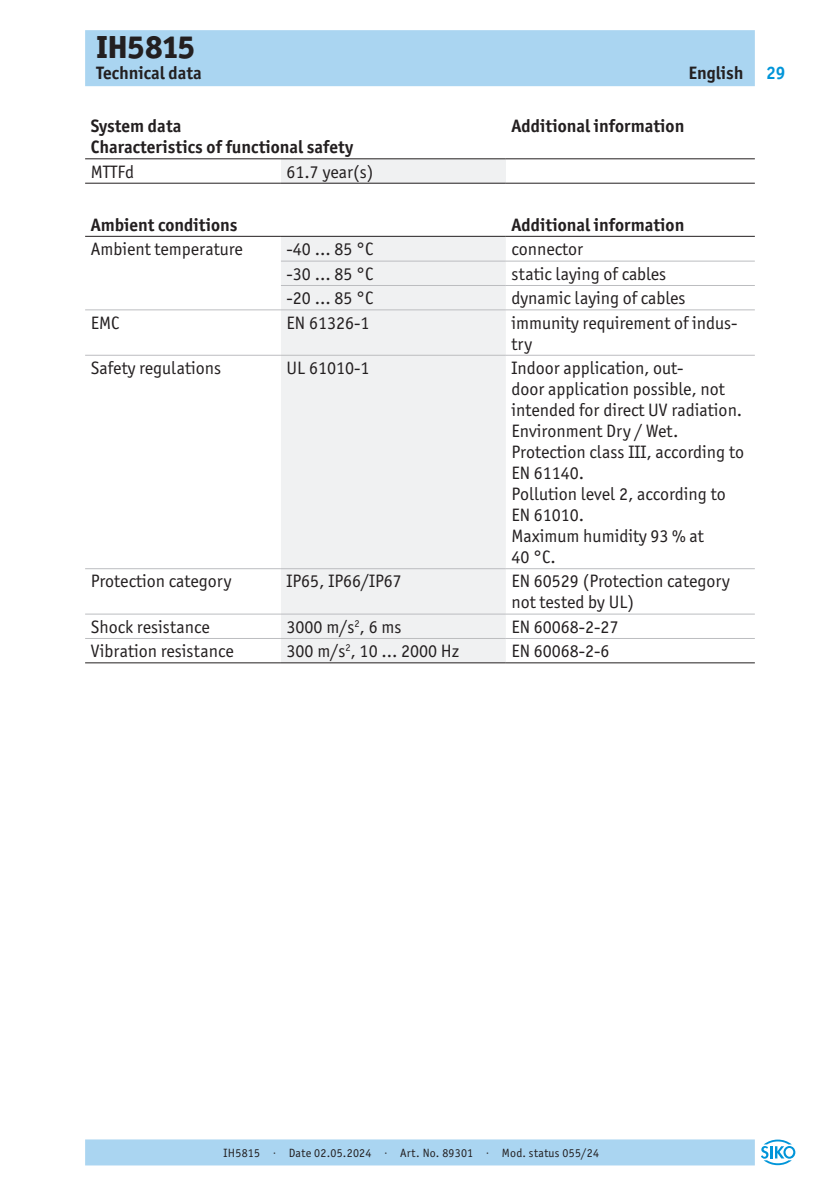
<style>
.page{position:relative;width:840px;height:1191px;background:#fff}
.page>*{position:absolute;margin:0;border:0;box-sizing:border-box;transform-origin:0 0}
.t1{font:800 32px "Officina Sans ITC Pro";color:#231f20}
._05__Book{font:18px/21px "Officina Sans ITC Pro";color:#231f20}
._05__Bold{font:700 18px "Officina Sans ITC Pro";color:#231f20}
.t2{font:700 18px "Officina Sans ITC Pro";color:#0095d9}
.t3{font:12px "Officina Sans ITC Pro";letter-spacing:.02em;color:#231f20}
</style>
<div class="page">
<div style="left:85px;top:30px;width:669px;height:56px;background:#aad5f1"></div>
<div style="left:85px;top:1139px;width:669px;height:26px;background:#aad5f1"></div>
<svg style="left:761px;top:1139px;width:33px;height:26px"></svg>
<div style="left:281px;top:159px;width:224px;height:24px;background:#f0f1f2"></div>
<hr style="left:85px;top:158px;width:196px;height:1px;background:#231f20">
<hr style="left:281px;top:158px;width:224px;height:1px;background:#231f20">
<hr style="left:505px;top:158px;width:249px;height:1px;background:#231f20">
<hr style="left:85px;top:183px;width:196px;height:1px;background:#231f20">
<hr style="left:281px;top:183px;width:224px;height:1px;background:#231f20">
<hr style="left:505px;top:183px;width:249px;height:1px;background:#231f20">
<div style="left:281px;top:237px;width:224px;height:425px;background:#f0f1f2"></div>
<hr style="left:85px;top:236px;width:196px;height:1px;background:#231f20">
<hr style="left:281px;top:236px;width:224px;height:1px;background:#231f20">
<hr style="left:505px;top:236px;width:249px;height:1px;background:#231f20">
<hr style="left:281px;top:309px;width:224px;height:1px;background:#bcbdc0">
<hr style="left:505px;top:309px;width:249px;height:1px;background:#bcbdc0">
<hr style="left:281px;top:355px;width:224px;height:1px;background:#bcbdc0">
<hr style="left:505px;top:355px;width:249px;height:1px;background:#bcbdc0">
<hr style="left:281px;top:568px;width:224px;height:1px;background:#bcbdc0">
<hr style="left:505px;top:568px;width:249px;height:1px;background:#bcbdc0">
<hr style="left:85px;top:613px;width:196px;height:1px;background:#bcbdc0">
<hr style="left:281px;top:613px;width:224px;height:1px;background:#bcbdc0">
<hr style="left:505px;top:613px;width:249px;height:1px;background:#bcbdc0">
<hr style="left:85px;top:638px;width:196px;height:1px;background:#bcbdc0">
<hr style="left:281px;top:638px;width:224px;height:1px;background:#bcbdc0">
<hr style="left:505px;top:638px;width:249px;height:1px;background:#bcbdc0">
<hr style="left:85px;top:662px;width:196px;height:1px;background:#231f20">
<hr style="left:281px;top:662px;width:224px;height:1px;background:#231f20">
<hr style="left:505px;top:662px;width:249px;height:1px;background:#231f20">
<hr style="left:85px;top:309px;width:196px;height:1px;background:#bcbdc0">
<hr style="left:85px;top:355px;width:196px;height:1px;background:#bcbdc0">
<hr style="left:85px;top:568px;width:196px;height:1px;background:#bcbdc0">
<hr style="left:281px;top:261px;width:224px;height:1px;background:#bcbdc0">
<hr style="left:505px;top:261px;width:249px;height:1px;background:#bcbdc0">
<hr style="left:281px;top:285px;width:224px;height:1px;background:#bcbdc0">
<hr style="left:505px;top:285px;width:249px;height:1px;background:#bcbdc0">
<h1 class="t1" style="left:96px;top:26px;width:100px">IH5815</h1>
<p class="_05__Bold" style="left:96px;top:62px;width:107px">Technical data</p>
<p class="_05__Bold" style="left:688px;top:62px;width:57px">English</p>
<p class="_05__Bold" style="left:91px;top:115px;width:92px">System data</p>
<p class="_05__Bold" style="left:91px;top:136px;width:264px">Characteristics of functional safety</p>
<p class="_05__Bold" style="left:511px;top:115px;width:174px">Additional information</p>
<p class="_05__Book" style="left:91px;top:161px;width:45px">MTTFd</p>
<p class="_05__Book" style="left:286px;top:161px;width:88px">61.7 year(s)</p>
<p class="_05__Bold" style="left:91px;top:213px;width:148px">Ambient conditions</p>
<p class="_05__Bold" style="left:511px;top:213px;width:174px">Additional information</p>
<p class="_05__Book" style="left:91px;top:239px;width:153px">Ambient temperature</p>
<p class="_05__Book" style="left:286px;top:239px;width:88px">-40 … 85 °C</p>
<p class="_05__Book" style="left:511px;top:239px;width:73px">connector</p>
<p class="_05__Book" style="left:286px;top:263px;width:88px">-30 … 85 °C</p>
<p class="_05__Book" style="left:511px;top:263px;width:156px">static laying of cables</p>
<p class="_05__Book" style="left:286px;top:287px;width:88px">-20 … 85 °C</p>
<p class="_05__Book" style="left:511px;top:287px;width:175px">dynamic laying of cables</p>
<p class="_05__Book" style="left:91px;top:312px;width:30px">EMC</p>
<p class="_05__Book" style="left:286px;top:312px;width:84px">EN 61326-1</p>
<p class="_05__Book" style="left:511px;top:312px;width:227px">immunity requirement of indus&shy;try</p>
<p class="_05__Book" style="left:91px;top:357px;width:132px">Safety regulations</p>
<p class="_05__Book" style="left:286px;top:357px;width:84px">UL 61010-1</p>
<p class="_05__Book" style="left:511px;top:357px;width:232px">Indoor application, out-<br>door application possible, not intended for direct UV radiation.</p>
<p class="_05__Book" style="left:511px;top:420px;width:168px">Environment Dry / Wet.</p>
<p class="_05__Book" style="left:511px;top:441px;width:234px">Protection class III, according to<br>EN 61140.</p>
<p class="_05__Book" style="left:511px;top:483px;width:215px">Pollution level 2, according to<br>EN 61010.</p>
<p class="_05__Book" style="left:511px;top:525px;width:194px">Maximum humidity 93 % at<br>40 °C.</p>
<p class="_05__Book" style="left:91px;top:571px;width:142px">Protection category</p>
<p class="_05__Book" style="left:286px;top:571px;width:117px">IP65, IP66/IP67</p>
<p class="_05__Book" style="left:511px;top:571px;width:220px">EN 60529 (Protection category not tested by UL)</p>
<p class="_05__Book" style="left:91px;top:616px;width:121px">Shock resistance</p>
<p class="_05__Book" style="left:286px;top:616px;width:116px">3000 m/s<sup>2</sup>, 6 ms</p>
<p class="_05__Book" style="left:511px;top:616px;width:109px">EN 60068-2-27</p>
<p class="_05__Book" style="left:91px;top:640px;width:144px">Vibration resistance</p>
<p class="_05__Book" style="left:286px;top:640px;width:174px">300 m/s<sup>2</sup>, 10 … 2000 Hz</p>
<p class="_05__Book" style="left:511px;top:640px;width:100px">EN 60068-2-6</p>
<p class="t2" style="left:765px;top:62px;width:21px">29</p>
<p class="t3" style="left:223px;top:1145px;width:377px">IH5815 · Date 02.05.2024 · Art. No. 89301 · Mod. status 055/24</p>
</div>
